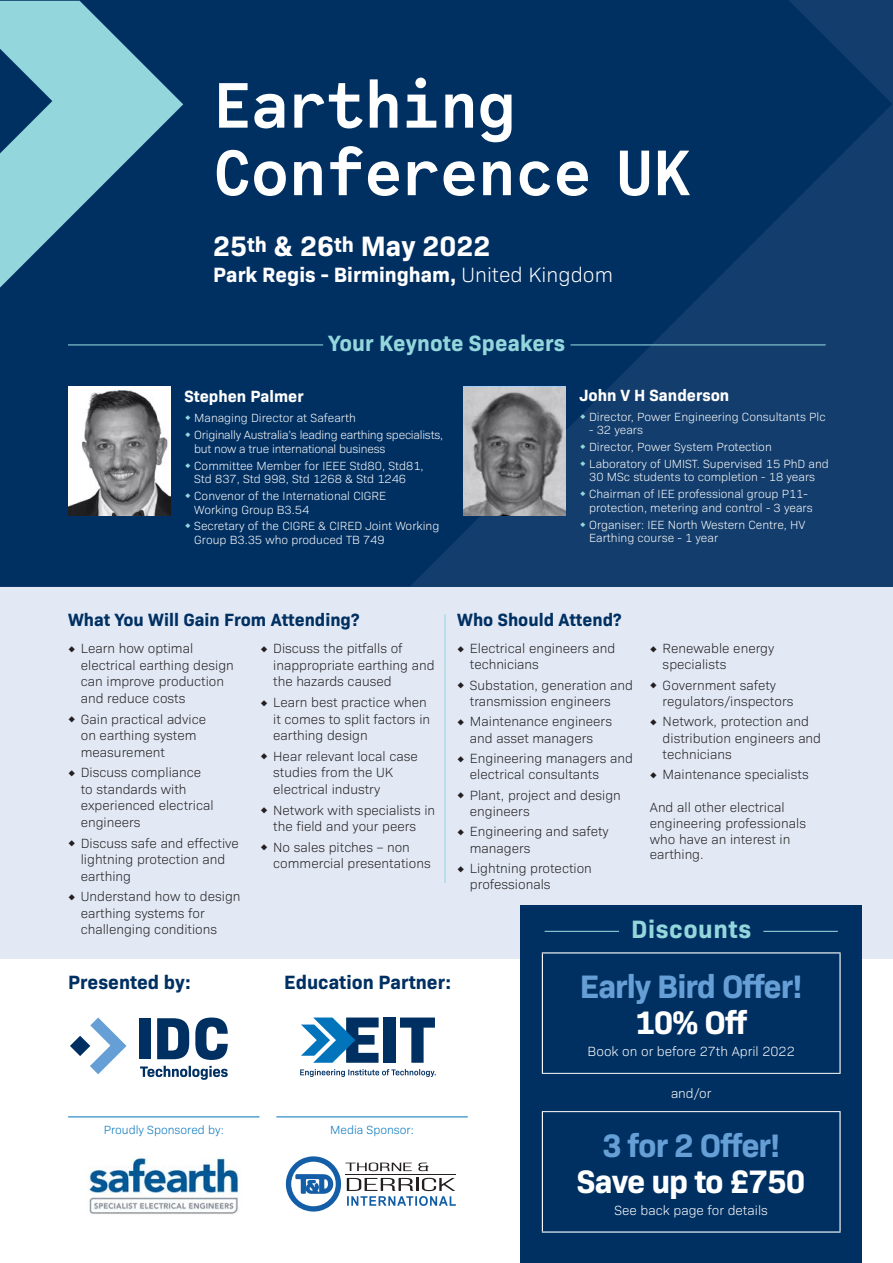
<style>
.page{position:relative;width:893px;height:1263px;background:#fff}
.page>*{position:absolute;margin:0;border:0;box-sizing:border-box;transform-origin:0 0}
.t1{font:700 67.5px/67.5px "Code Saver";color:#fff}
.t2{font:700 33px "Bio Sans W04";letter-spacing:-.03em;color:#669fd5}
.t3{font:700 33px "Bio Sans W04";letter-spacing:-.03em;color:#fff}
.t4{font:700 28.5px "Bio Sans W04";color:#fff}
.t5{font:700 25.5px "Bio Sans W04";letter-spacing:.02em;color:#93d6dc}
.t6{font:700 22.5px "Bio Sans W04";letter-spacing:.005em;color:#93d6dc}
.t7{font:700 21px "Bio Sans W04";color:#fff}
.t8{font:700 19.5px "Bio Sans W04";color:#003062}
.t9{font:700 18px "Bio Sans W04";color:#003062}
.t10{font:700 16.5px "Bio Sans W04";color:#fff}
.Bullets_1{font:300 13.5px/16.5px "Bio Sans W04";color:#231f20}
.t11{font:300 13.5px "Bio Sans W04";color:#fff}
.t12{font:300 12px/13.5px "Bio Sans W04";color:#fff}
.t13{font:300 12px/13.5px "Bio Sans W04";letter-spacing:-.02em;color:#fff}
.t14{font:300 12px "Bio Sans W04";color:#0174bc}
.s1{font-weight:300}
</style>
<div class="page">
<div style="left:0;top:586px;width:893px;height:373px;background:#e2e9f5"></div>
<svg style="left:0;top:0;width:892px;height:586px;background:#053364"></svg>
<div style="left:520px;top:905px;width:342px;height:358px;background:#003062"></div>
<hr style="left:545px;top:931px;width:74px;height:1px;background:#93d6dc">
<hr style="left:763px;top:931px;width:75px;height:1px;background:#93d6dc">
<hr style="left:542px;top:952px;width:299px;height:1px;background:#fff">
<hr style="left:542px;top:953px;width:1px;height:120px;background:#fff">
<hr style="left:839px;top:953px;width:2px;height:120px;background:#fff">
<hr style="left:542px;top:1112px;width:1px;height:119px;background:#fff">
<hr style="left:839px;top:1112px;width:2px;height:119px;background:#fff">
<hr style="left:542px;top:1231px;width:299px;height:1px;background:#fff">
<hr style="left:542px;top:1073px;width:299px;height:1px;background:#fff">
<hr style="left:542px;top:1111px;width:299px;height:1px;background:#fff">
<svg style="left:0;top:1px;width:183px;height:287px;background:#4b85a0"></svg>
<img style="left:68px;top:387px;width:102px;height:128px">
<img style="left:463px;top:387px;width:102px;height:128px">
<hr style="left:68px;top:344px;width:255px;height:1px;background:#93d6dc">
<hr style="left:570px;top:344px;width:256px;height:1px;background:#93d6dc">
<hr style="left:68px;top:1116px;width:191px;height:1px;background:#0174bc">
<svg style="left:70px;top:1017px;width:57px;height:57px"></svg>
<div style="left:140px;top:1018px;width:11px;height:41px;background:#003062"></div>
<svg style="left:157px;top:1018px;width:32px;height:41px"></svg>
<svg style="left:195px;top:1017px;width:33px;height:43px"></svg>
<svg style="left:140px;top:1066px;width:88px;height:14px"></svg>
<div style="left:383px;top:1017px;width:12px;height:46px;background:#003062"></div>
<svg style="left:400px;top:1017px;width:35px;height:46px"></svg>
<svg style="left:301px;top:1017px;width:78px;height:46px"></svg>
<svg style="left:300px;top:1069px;width:136px;height:8px"></svg>
<hr style="left:445px;top:614px;width:1px;height:269px;background:#93d6dc">
<img style="left:88px;top:1157px;width:151px;height:57px">
<hr style="left:276px;top:1116px;width:192px;height:1px;background:#0174bc">
<svg style="left:286px;top:1156px;width:170px;height:56px"></svg>
<svg style="left:185px;top:415px;width:5px;height:5px"></svg>
<svg style="left:185px;top:432px;width:5px;height:5px"></svg>
<svg style="left:185px;top:463px;width:5px;height:5px"></svg>
<svg style="left:185px;top:493px;width:5px;height:5px"></svg>
<svg style="left:185px;top:524px;width:5px;height:5px"></svg>
<svg style="left:580px;top:414px;width:5px;height:5px"></svg>
<svg style="left:580px;top:444px;width:5px;height:5px"></svg>
<svg style="left:580px;top:461px;width:5px;height:5px"></svg>
<svg style="left:580px;top:491px;width:5px;height:5px"></svg>
<svg style="left:580px;top:522px;width:5px;height:5px"></svg>
<p class="t1" style="left:213px;top:70px;width:479px">Earthing<br>Conference UK</p>
<p class="t4" style="left:213px;top:224px;width:279px">25<sup>th</sup> &amp; 26<sup>th</sup> May 2022</p>
<p class="t7" style="left:213px;top:258px;width:401px">Park Regis - Birmingham, <span class="s1">United Kingdom</span></p>
<h1 class="t6" style="left:328px;top:326px;width:238px">Your Keynote Speakers</h1>
<h2 class="t10" style="left:184px;top:384px;width:121px">Stephen Palmer</h2>
<p class="t12" style="left:194px;top:410px;width:163px">Managing Director at Safearth</p>
<p class="t13" style="left:194px;top:427px;width:251px">Originally Australia’s leading earthing specialists, but now a true international business</p>
<p class="t12" style="left:194px;top:458px;width:231px">Committee Member for IEEE Std80, Std81,<br>Std 837, Std 998, Std 1268 &amp; Std 1246</p>
<p class="t12" style="left:194px;top:488px;width:193px">Convenor of the International CIGRE<br>Working Group B3.54</p>
<p class="t12" style="left:194px;top:519px;width:247px">Secretary of the CIGRE &amp; CIRED Joint Working<br>Group B3.35 who produced TB 749</p>
<h2 class="t10" style="left:579px;top:382px;width:152px">John V H Sanderson</h2>
<p class="t12" style="left:589px;top:409px;width:238px">Director, Power Engineering Consultants Plc</p>
<p class="t12" style="left:589px;top:422px;width:55px">- 32 years</p>
<p class="t12" style="left:589px;top:439px;width:184px">Director, Power System Protection</p>
<p class="t12" style="left:589px;top:456px;width:241px">Laboratory of UMIST. Supervised 15 PhD and<br>30 MSc students to completion - 18 years</p>
<p class="t12" style="left:589px;top:487px;width:225px">Chairman of IEE professional group P11- protection, metering and control - 3 years</p>
<p class="t12" style="left:589px;top:517px;width:218px">Organiser: IEE North Western Centre, HV<br>Earthing course - 1 year</p>
<h2 class="t9" style="left:68px;top:606px;width:293px">What You Will Gain From Attending?</h2>
<p class="Bullets_1" style="left:81px;top:639px;width:155px;text-indent:-13px">◆ Learn how optimal electrical earthing design can improve production and reduce costs</p>
<p class="Bullets_1" style="left:81px;top:710px;width:127px;text-indent:-13px">◆ Gain practical advice on earthing system measurement</p>
<p class="Bullets_1" style="left:81px;top:763px;width:134px;text-indent:-13px">◆ Discuss compliance to standards with experienced electrical engineers</p>
<p class="Bullets_1" style="left:81px;top:834px;width:160px;text-indent:-13px">◆ Discuss safe and effective lightning protection and earthing</p>
<p class="Bullets_1" style="left:81px;top:887px;width:161px;text-indent:-13px">◆ Understand how to design earthing systems for challenging conditions</p>
<h2 class="t9" style="left:457px;top:606px;width:166px">Who Should Attend?</h2>
<p class="Bullets_1" style="left:470px;top:639px;width:147px;text-indent:-13px">◆ Electrical engineers and technicians</p>
<p class="Bullets_1" style="left:470px;top:676px;width:164px;text-indent:-13px">◆ Substation, generation and transmission engineers</p>
<p class="Bullets_1" style="left:457px;top:713px;width:156px;text-align:center">◆ Maintenance engineers and asset managers</p>
<p class="Bullets_1" style="left:470px;top:749px;width:164px;text-indent:-13px">◆ Engineering managers and electrical consultants</p>
<p class="Bullets_1" style="left:470px;top:786px;width:153px;text-indent:-13px">◆ Plant, project and design engineers</p>
<p class="Bullets_1" style="left:470px;top:823px;width:140px;text-indent:-13px">◆ Engineering and safety managers</p>
<p class="Bullets_1" style="left:470px;top:859px;width:124px;text-indent:-13px">◆ Lightning protection professionals</p>
<p class="Bullets_1" style="left:663px;top:639px;width:113px;text-indent:-13px">◆ Renewable energy specialists</p>
<p class="Bullets_1" style="left:663px;top:676px;width:132px;text-indent:-13px">◆ Government safety regulators/inspectors</p>
<p class="Bullets_1" style="left:663px;top:713px;width:160px;text-indent:-13px">◆ Network, protection and distribution engineers and technicians</p>
<p class="Bullets_1" style="left:650px;top:765px;width:160px">◆ Maintenance specialists</p>
<p class="Bullets_1" style="left:650px;top:798px;width:158px;line-height:15.8px">And all other electrical engineering professionals who have an interest in earthing.</p>
<p class="Bullets_1" style="left:273px;top:639px;width:163px;text-indent:-13px">◆ Discuss the pitfalls of inappropriate earthing and the hazards caused</p>
<p class="Bullets_1" style="left:273px;top:693px;width:158px;text-indent:-13px">◆ Learn best practice when it comes to split factors in earthing design</p>
<p class="Bullets_1" style="left:273px;top:747px;width:146px;text-indent:-13px">◆ Hear relevant local case studies from the UK electrical industry</p>
<p class="Bullets_1" style="left:260px;top:801px;width:176px;text-align:center">◆ Network with specialists in the field and your peers</p>
<p class="Bullets_1" style="left:273px;top:838px;width:159px;text-indent:-13px">◆ No sales pitches – non commercial presentations</p>
<h1 class="t5" style="left:631px;top:909px;width:121px">Discounts</h1>
<p class="t2" style="left:580px;top:961px;width:224px">Early Bird Offer!</p>
<p class="t3" style="left:635px;top:997px;width:113px">10% Off</p>
<p class="t11" style="left:588px;top:1042px;width:209px">Book on or before 27th April 2022</p>
<p class="t11" style="left:671px;top:1083px;width:42px">and/or</p>
<p class="t2" style="left:602px;top:1120px;width:180px">3 for 2 Offer!</p>
<p class="t3" style="left:577px;top:1156px;width:230px">Save up to £750</p>
<p class="t11" style="left:614px;top:1200px;width:155px">See back page for details</p>
<h2 class="t8" style="left:68px;top:967px;width:124px">Presented by:</h2>
<h2 class="t8" style="left:284px;top:967px;width:168px">Education Partner:</h2>
<p class="t14" style="left:104px;top:1121px;width:122px">Proudly Sponsored by:</p>
<p class="t14" style="left:330px;top:1121px;width:85px">Media Sponsor:</p>
</div>
